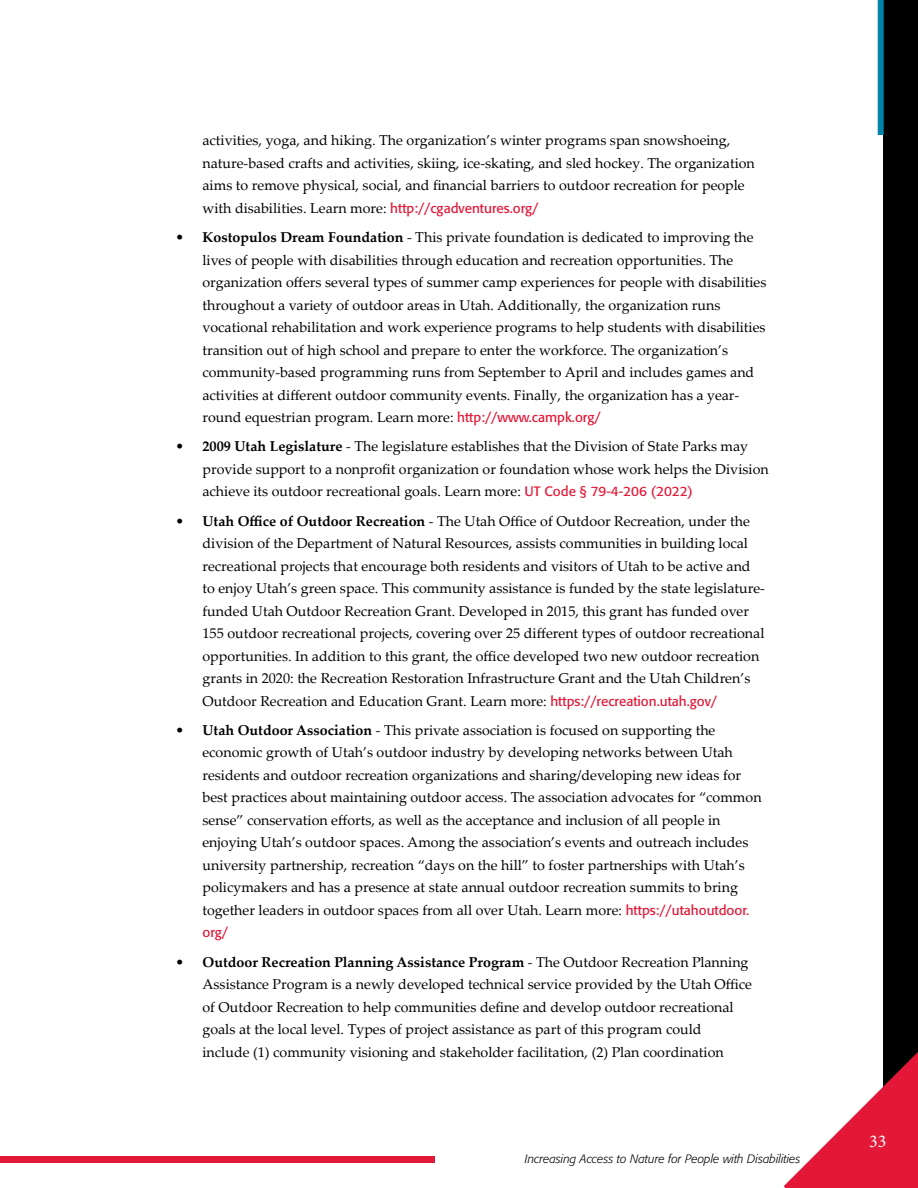
<style>
.page{position:relative;width:918px;height:1188px;background:#fff}
.page>*{position:absolute;margin:0;border:0;box-sizing:border-box;transform-origin:0 0}
.t1{font:18px "Minion Pro";color:#fff}
.t2{font:14.25px/22.5px "Palatino Linotype";color:#000}
.t3{font:13.5px "Formata BQ";color:#e31837}
.t4{font:italic 300 12px "Formata BQ";color:#000}
.s1{font-family:"Formata BQ";font-size:13.5px;color:#e31837}
.s2{font-weight:700}
</style>
<div class="page">
<div style="left:884px;top:0;width:34px;height:1187px;background:#000"></div>
<div style="left:0;top:1156px;width:434px;height:7px;background:#e31837"></div>
<svg style="left:784px;top:1051px;width:134px;height:137px"></svg>
<div style="left:878px;top:0;width:6px;height:135px;background:#0084a9"></div>
<p class="t2" style="left:202px;top:129px;width:554px">activities, yoga, and hiking. The organization’s winter programs span snowshoeing, nature-based crafts and activities, skiing, ice-skating, and sled hockey. The organization aims to remove physical, social, and financial barriers to outdoor recreation for people with disabilities. Learn more: <span class="s1">http://cgadventures.org/</span></p>
<p class="t2" style="left:202px;top:226px;width:566px;text-indent:-27px">• <span class="s2">Kostopulos Dream Foundation</span> - This private foundation is dedicated to improving the lives of people with disabilities through education and recreation opportunities. The organization offers several types of summer camp experiences for people with disabilities throughout a variety of outdoor areas in Utah. Additionally, the organization runs vocational rehabilitation and work experience programs to help students with disabilities transition out of high school and prepare to enter the workforce. The organization’s community-based programming runs from September to April and includes games and activities at different outdoor community events. Finally, the organization has a year&shy;round equestrian program. Learn more: <span class="s1">http://www.campk.org/</span></p>
<p class="t2" style="left:203px;top:435px;width:568px;text-indent:-27px">• <span class="s2">2009 Utah Legislature</span> - The legislature establishes that the Division of State Parks may provide support to a nonprofit organization or foundation whose work helps the Division achieve its outdoor recreational goals. Learn more: <span class="s1">UT Code § 79-4-206 (2022)</span></p>
<p class="t2" style="left:203px;top:509px;width:564px;text-indent:-27px">• <span class="s2">Utah Office of Outdoor Recreation</span> - The Utah Office of Outdoor Recreation, under the division of the Department of Natural Resources, assists communities in building local recreational projects that encourage both residents and visitors of Utah to be active and to enjoy Utah’s green space. This community assistance is funded by the state legislature&shy;funded Utah Outdoor Recreation Grant. Developed in 2015, this grant has funded over 155 outdoor recreational projects, covering over 25 different types of outdoor recreational opportunities. In addition to this grant, the office developed two new outdoor recreation grants in 2020: the Recreation Restoration Infrastructure Grant and the Utah Children’s Outdoor Recreation and Education Grant. Learn more: <span class="s1">https://recreation.utah.gov/</span></p>
<p class="t2" style="left:203px;top:718px;width:561px;text-indent:-27px">• <span class="s2">Utah Outdoor Association</span> - This private association is focused on supporting the economic growth of Utah’s outdoor industry by developing networks between Utah residents and outdoor recreation organizations and sharing/developing new ideas for best practices about maintaining outdoor access. The association advocates for “common sense” conservation efforts, as well as the acceptance and inclusion of all people in enjoying Utah’s outdoor spaces. Among the association’s events and outreach includes university partnership, recreation “days on the hill” to foster partnerships with Utah’s policymakers and has a presence at state annual outdoor recreation summits to bring together leaders in outdoor spaces from all over Utah. Learn more: <span class="s1">https://utahoutdoor.</span></p>
<p class="t3" style="left:202px;top:924px;width:27px">org/</p>
<p class="t2" style="left:203px;top:950px;width:551px;text-indent:-27px">• <span class="s2">Outdoor Recreation Planning Assistance Program</span> - The Outdoor Recreation Planning Assistance Program is a newly developed technical service provided by the Utah Office of Outdoor Recreation to help communities define and develop outdoor recreational goals at the local level. Types of project assistance as part of this program could include (1) community visioning and stakeholder facilitation, (2) Plan coordination</p>
<p class="t4" style="left:525px;top:1151px;width:277px">Increasing Access to Nature for People with Disabilities</p>
<p class="t1" style="left:869px;top:1129px;width:19px">33</p>
</div>
